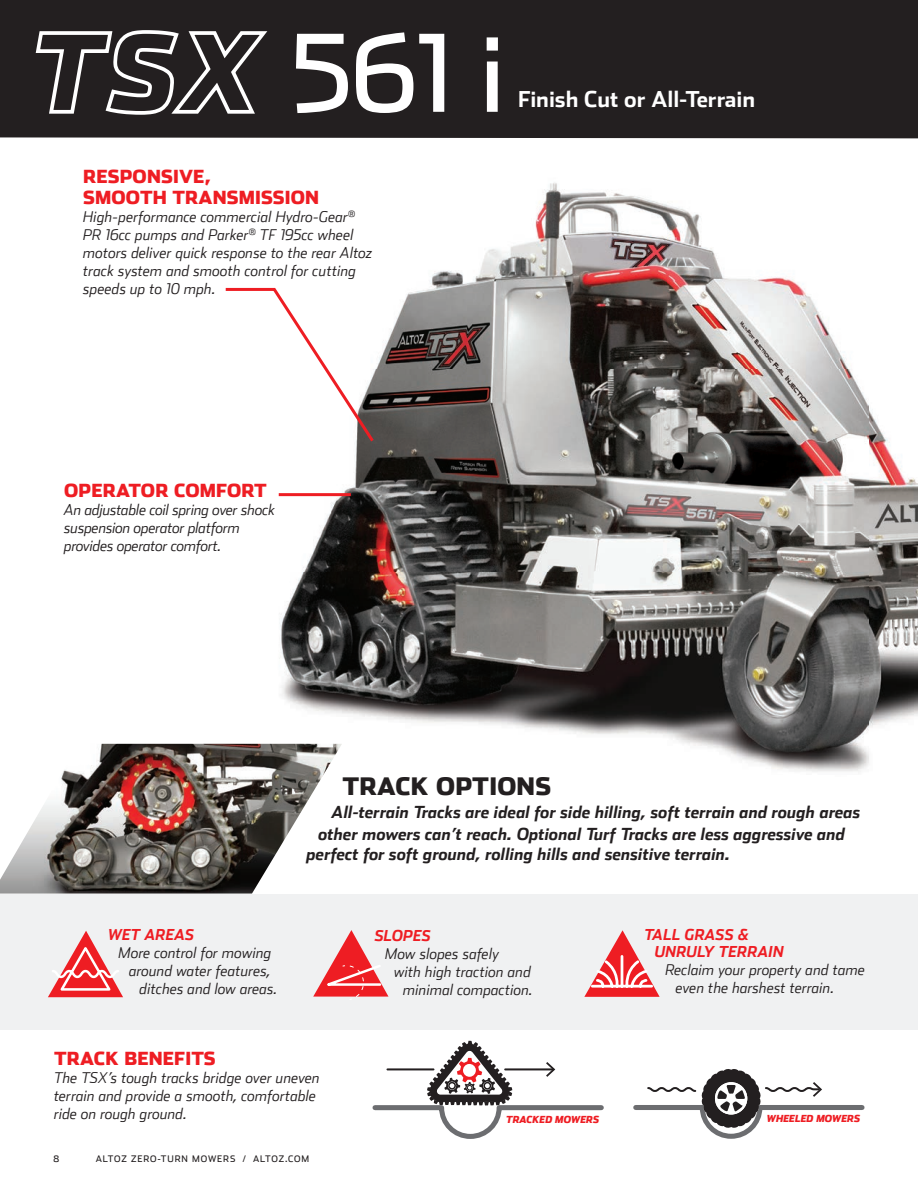
<style>
.page{position:relative;width:918px;height:1188px;background:#fff}
.page>*{position:absolute;margin:0;border:0;box-sizing:border-box;transform-origin:0 0}
.t1{font:107.1px "Stainless";color:#fff}
.t2{font:900 24px "Stainless";letter-spacing:.01em;color:#231f20}
.t3{font:700 21.75px "Stainless";color:#fff}
.t4{font:900 18px/21px "Stainless";letter-spacing:.01em;color:#ee1d23}
.t5{font:italic 700 16.5px/22.5px "Stainless";color:#231f20}
.t6{font:italic 300 15px/18px "Stainless";letter-spacing:.01em;color:#231f20}
.t7{font:italic 300 15px/18px "Stainless";letter-spacing:-.01em;color:#231f20}
.t8{font:italic 700 15px/16.5px "Stainless";letter-spacing:.01em;color:#ee1d23}
.t9{font:italic 900 9.75px "Stainless";color:#ee1d23}
.t10{font:9px "Stainless";letter-spacing:.1em;color:#231f20}
</style>
<div class="page">
<img style="left:268px;top:182px;width:650px;height:590px">
<div style="left:0;top:0;width:918px;height:138px;background:#231f20"></div>
<img style="left:0;top:744px;width:342px;height:150px">
<svg style="left:34px;top:28px;width:237px;height:89px;background:#4c4949"></svg>
<svg style="left:372px;top:1041px;width:232px;height:98px"></svg>
<hr style="left:387px;top:1068px;width:47px;height:2px;background:#231f20">
<svg style="left:633px;top:1069px;width:232px;height:70px"></svg>
<div style="left:0;top:894px;width:918px;height:136px;background:#f0f1f2"></div>
<svg style="left:584px;top:930px;width:76px;height:67px"></svg>
<svg style="left:48px;top:931px;width:75px;height:66px"></svg>
<svg style="left:313px;top:930px;width:75px;height:70px"></svg>
<svg style="left:225px;top:286px;width:152px;height:159px"></svg>
<hr style="left:279px;top:493px;width:72px;height:3px;background:#ee1d23">
<h1 class="t1" style="left:291px;top:9px;width:216px">561 i</h1>
<h3 class="t3" style="left:518px;top:86px;width:238px">Finish Cut or All-Terrain</h3>
<p class="t4" style="left:83px;top:165px;width:237px">RESPONSIVE,<br>SMOOTH TRANSMISSION</p>
<p class="t6" style="left:83px;top:207px;width:291px">High-performance commercial Hydro-Gear<sup>® </sup>PR 16cc pumps and Parker<sup>®</sup> TF 195cc wheel motors deliver quick response to the rear Altoz track system and smooth control for cutting speeds up to 10 mph.</p>
<p class="t4" style="left:64px;top:480px;width:204px">OPERATOR COMFORT</p>
<p class="t7" style="left:64px;top:501px;width:213px">An adjustable coil spring over shock suspension operator platform provides operator comfort.</p>
<p class="t8" style="left:108px;top:926px;width:88px">WET AREAS</p>
<p class="t6" style="left:119px;top:944px;width:154px">More control for mowing</p>
<p class="t6" style="left:129px;top:962px;width:143px">around water features,</p>
<p class="t6" style="left:140px;top:980px;width:139px">ditches and low areas.</p>
<h2 class="t2" style="left:342px;top:771px;width:210px">TRACK OPTIONS</h2>
<p class="t5" style="left:318px;top:800px;width:544px;text-indent:13px">All-terrain Tracks are ideal for side hilling, soft terrain and rough areas other mowers can’t reach. Optional Turf Tracks are less aggressive and</p>
<p class="t5" style="left:306px;top:842px;width:426px">perfect for soft ground, rolling hills and sensitive terrain.</p>
<p class="t8" style="left:375px;top:927px;width:58px">SLOPES</p>
<p class="t6" style="left:385px;top:944px;width:116px">Mow slopes safely</p>
<p class="t6" style="left:394px;top:962px;width:138px">with high traction and</p>
<p class="t6" style="left:403px;top:980px;width:131px">minimal compaction.</p>
<p class="t8" style="left:655px;top:926px;width:130px;text-indent:-10px">TALL GRASS &amp;<br>UNRULY TERRAIN</p>
<p class="t6" style="left:676px;top:960px;width:191px;text-indent:-10px">Reclaim your property and tame even the harshest terrain.</p>
<p class="t4" style="left:54px;top:1048px;width:163px">TRACK BENEFITS</p>
<p class="t6" style="left:54px;top:1069px;width:267px">The TSX’s tough tracks bridge over uneven terrain and provide a smooth, comfortable ride on rough ground.</p>
<p class="t10" style="left:53px;top:1153px;width:7px">8</p>
<p class="t10" style="left:96px;top:1153px;width:215px">ALTOZ ZERO-TURN MOWERS / ALTOZ.COM</p>
<p class="t9" style="left:506px;top:1113px;width:95px">TRACKED MOWERS</p>
<p class="t9" style="left:767px;top:1113px;width:95px">WHEELED MOWERS</p>
</div>
